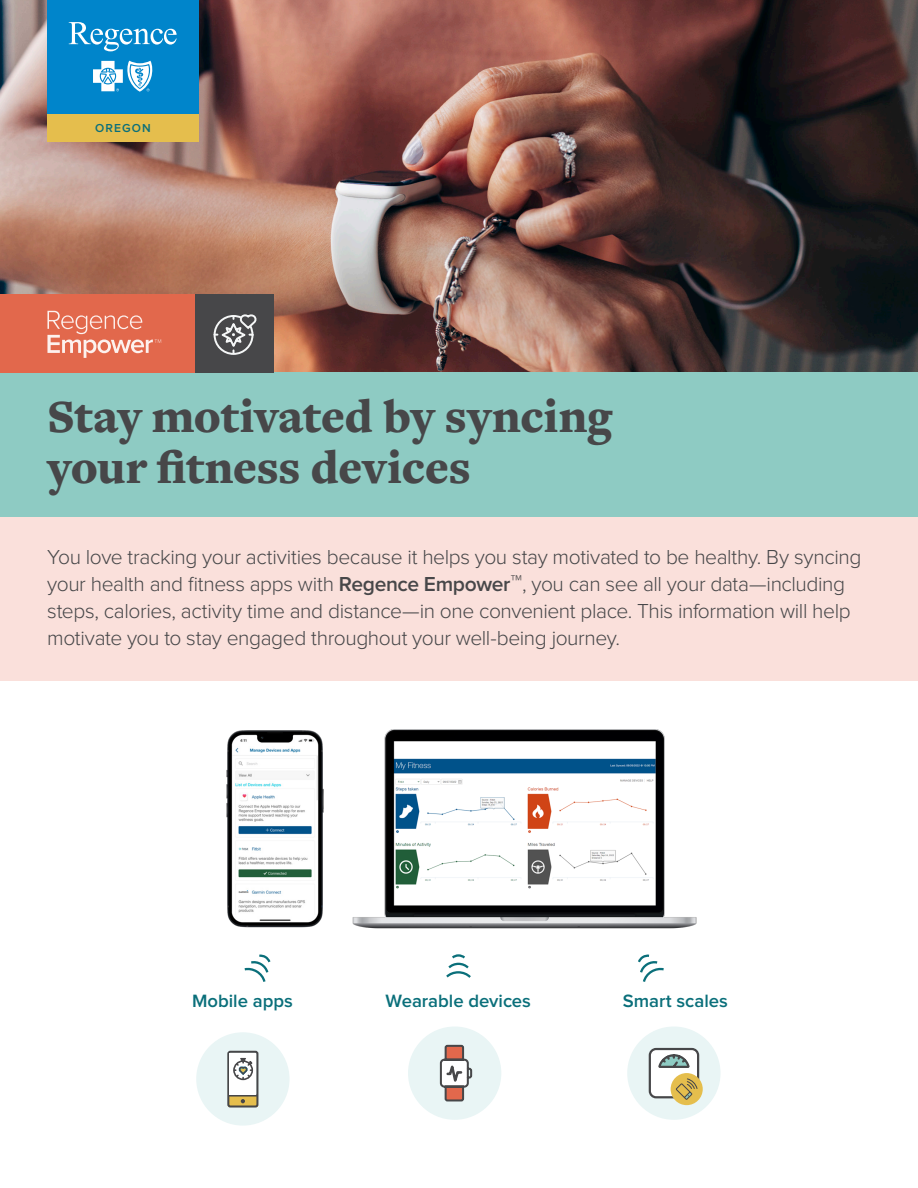
<style>
.page{position:relative;width:918px;height:1188px;background:#fff}
.page>*{position:absolute;margin:0;border:0;box-sizing:border-box;transform-origin:0 0}
.t1{font:900 48px/51px "Freight Text Pro";letter-spacing:-.01em;color:#474749}
.Text_Light_12pt{font:300 21px/27px "Proxima Nova";letter-spacing:-.02em;color:#474749}
.Header_24pt{font:600 18.45px "Proxima Nova";color:#0a6f7a}
.Small_Pre-header_8pt{font:600 12px "Proxima Nova";letter-spacing:.095em;color:#0a6f7a}
.s1{font-weight:600}
</style>
<div class="page">
<div style="left:0;top:516px;width:918px;height:165px;background:#fae0db"></div>
<img style="left:0;top:0;width:918px;height:373px">
<div style="left:408px;top:1027px;width:93px;height:93px;background:#e9f5f5;border-radius:50%"></div>
<div style="left:0;top:373px;width:918px;height:144px;background:#8ecbc3"></div>
<svg style="left:439px;top:1044px;width:34px;height:58px"></svg>
<div style="left:196px;top:1032px;width:94px;height:94px;background:#e9f5f5;border-radius:50%"></div>
<div style="left:228px;top:1096px;width:29px;height:11px;background:#e5be4d"></div>
<hr style="left:229px;top:1095px;width:28px;height:2px;background:#474749">
<div style="left:227px;top:1051px;width:31px;height:57px;border:2px solid #474749;border-radius:2px"></div>
<svg style="left:241px;top:1099px;width:4px;height:4px"></svg>
<div style="left:0;top:295px;width:195px;height:78px;background:#e2684c"></div>
<div style="left:195px;top:295px;width:79px;height:78px;background:#474749"></div>
<svg style="left:213px;top:314px;width:44px;height:41px"></svg>
<svg style="left:47px;top:311px;width:114px;height:47px"></svg>
<div style="left:229px;top:1053px;width:27px;height:41px;background:#fff"></div>
<img style="left:226px;top:730px;width:98px;height:198px">
<img style="left:352px;top:729px;width:345px;height:200px">
<svg style="left:244px;top:954px;width:27px;height:28px"></svg>
<svg style="left:638px;top:954px;width:26px;height:28px"></svg>
<svg style="left:446px;top:954px;width:25px;height:24px"></svg>
<svg style="left:233px;top:1057px;width:21px;height:24px"></svg>
<div style="left:627px;top:1027px;width:94px;height:93px;background:#e9f5f5;border-radius:50%"></div>
<svg style="left:671px;top:1073px;width:32px;height:32px"></svg>
<svg style="left:648px;top:1047px;width:52px;height:54px;background:#cac6ad"></svg>
<div style="left:47px;top:114px;width:152px;height:28px;background:#e5be4d"></div>
<div style="left:47px;top:0;width:152px;height:114px;background:#0085cb"></div>
<svg style="left:93px;top:61px;width:60px;height:31px"></svg>
<svg style="left:69px;top:22px;width:108px;height:29px"></svg>
<p class="Small_Pre-header_8pt" style="left:95px;top:122px;width:57px">OREGON</p>
<p class="t1" style="left:47px;top:390px;width:566px">Stay motivated by syncing your fitness devices</p>
<p class="Text_Light_12pt" style="left:47px;top:544px;width:816px">You love tracking your activities because it helps you stay motivated to be healthy. By syncing your health and fitness apps with <span class="s1">Regence Empower</span><sup>™</sup>, you can see all your data—including steps, calories, activity time and distance—in one convenient place. This information will help motivate you to stay engaged throughout your well-being journey.</p>
<p class="Header_24pt" style="left:192px;top:991px;width:102px">Mobile apps</p>
<p class="Header_24pt" style="left:386px;top:991px;width:147px">Wearable devices</p>
<p class="Header_24pt" style="left:623px;top:991px;width:106px">Smart scales</p>
</div>
